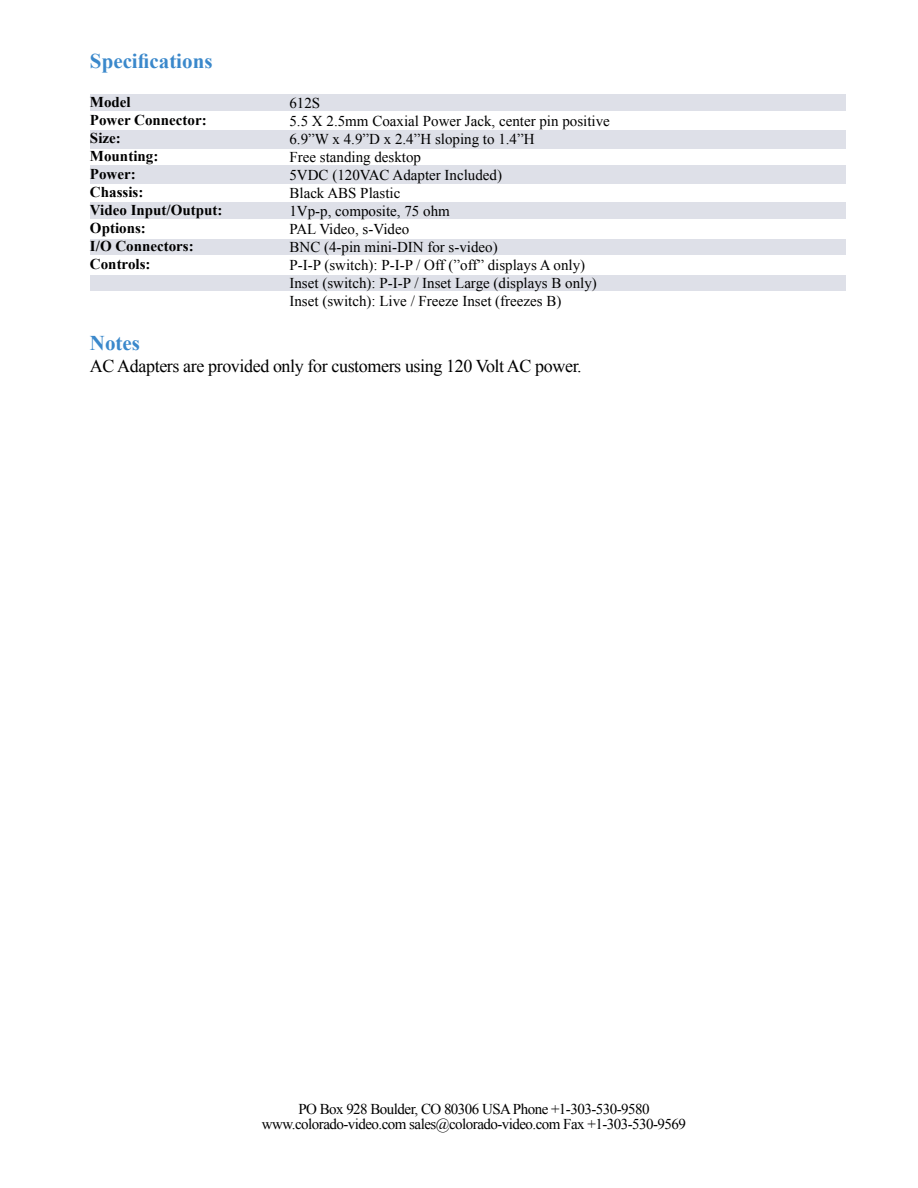
<style>
.page{position:relative;width:918px;height:1188px;background:#fff}
.page>*{position:absolute;margin:0;border:0;box-sizing:border-box;transform-origin:0 0}
.t1{font:700 21px "Times New Roman";color:#3a88cb}
.t2{font:18px "Times New Roman";letter-spacing:-.02em;color:#000}
.t3{font:15px "Times New Roman";color:#000}
.t4{font:15px "Times New Roman";letter-spacing:-.035em;color:#000}
.t5{font:700 15px "Times New Roman";color:#000}
</style>
<div class="page">
<div style="left:90px;top:275px;width:756px;height:16px;background:#dee0e8"></div>
<div style="left:90px;top:239px;width:756px;height:16px;background:#dee0e8"></div>
<div style="left:90px;top:202px;width:756px;height:17px;background:#dee0e8"></div>
<div style="left:90px;top:166px;width:756px;height:18px;background:#dee0e8"></div>
<div style="left:90px;top:130px;width:756px;height:18px;background:#dee0e8"></div>
<div style="left:90px;top:94px;width:756px;height:17px;background:#dee0e8"></div>
<p class="t1" style="left:90px;top:47px;width:124px">Specifications</p>
<p class="t5" style="left:90px;top:91px;width:42px">Model</p>
<p class="t5" style="left:90px;top:109px;width:118px">Power Connector:</p>
<p class="t5" style="left:90px;top:127px;width:32px">Size:</p>
<p class="t5" style="left:90px;top:145px;width:70px">Mounting:</p>
<p class="t5" style="left:90px;top:163px;width:47px">Power:</p>
<p class="t5" style="left:90px;top:181px;width:55px">Chassis:</p>
<p class="t5" style="left:90px;top:199px;width:134px">Video Input/Output:</p>
<p class="t5" style="left:90px;top:217px;width:57px">Options:</p>
<p class="t5" style="left:90px;top:235px;width:105px">I/O Connectors:</p>
<p class="t5" style="left:90px;top:253px;width:62px">Controls:</p>
<p class="t3" style="left:289px;top:93px;width:32px">612S</p>
<p class="t3" style="left:289px;top:111px;width:322px">5.5 X 2.5mm Coaxial Power Jack, center pin positive</p>
<p class="t3" style="left:289px;top:129px;width:247px">6.9”W x 4.9”D x 2.4”H sloping to 1.4”H</p>
<p class="t3" style="left:289px;top:147px;width:133px">Free standing desktop</p>
<p class="t3" style="left:289px;top:165px;width:214px">5VDC (120VAC Adapter Included)</p>
<p class="t3" style="left:289px;top:183px;width:112px">Black ABS Plastic</p>
<p class="t3" style="left:289px;top:201px;width:162px">1Vp-p, composite, 75 ohm</p>
<p class="t3" style="left:289px;top:219px;width:121px">PAL Video, s-Video</p>
<p class="t3" style="left:289px;top:237px;width:210px">BNC (4-pin mini-DIN for s-video)</p>
<p class="t3" style="left:289px;top:255px;width:297px">P-I-P (switch): P-I-P / Off (”off” displays A only)</p>
<p class="t3" style="left:289px;top:273px;width:309px">Inset (switch): P-I-P / Inset Large (displays B only)</p>
<p class="t3" style="left:289px;top:291px;width:273px">Inset (switch): Live / Freeze Inset (freezes B)</p>
<p class="t1" style="left:90px;top:329px;width:52px">Notes</p>
<p class="t2" style="left:90px;top:354px;width:493px">AC Adapters are provided only for customers using 120 Volt AC power.</p>
<p class="t4" style="left:298px;top:1099px;width:353px">PO Box 928 Boulder, CO 80306 USA Phone +1-303-530-9580</p>
<p class="t4" style="left:262px;top:1114px;width:426px">www.colorado-video.com sales@colorado-video.com Fax +1-303-530-9569</p>
</div>
